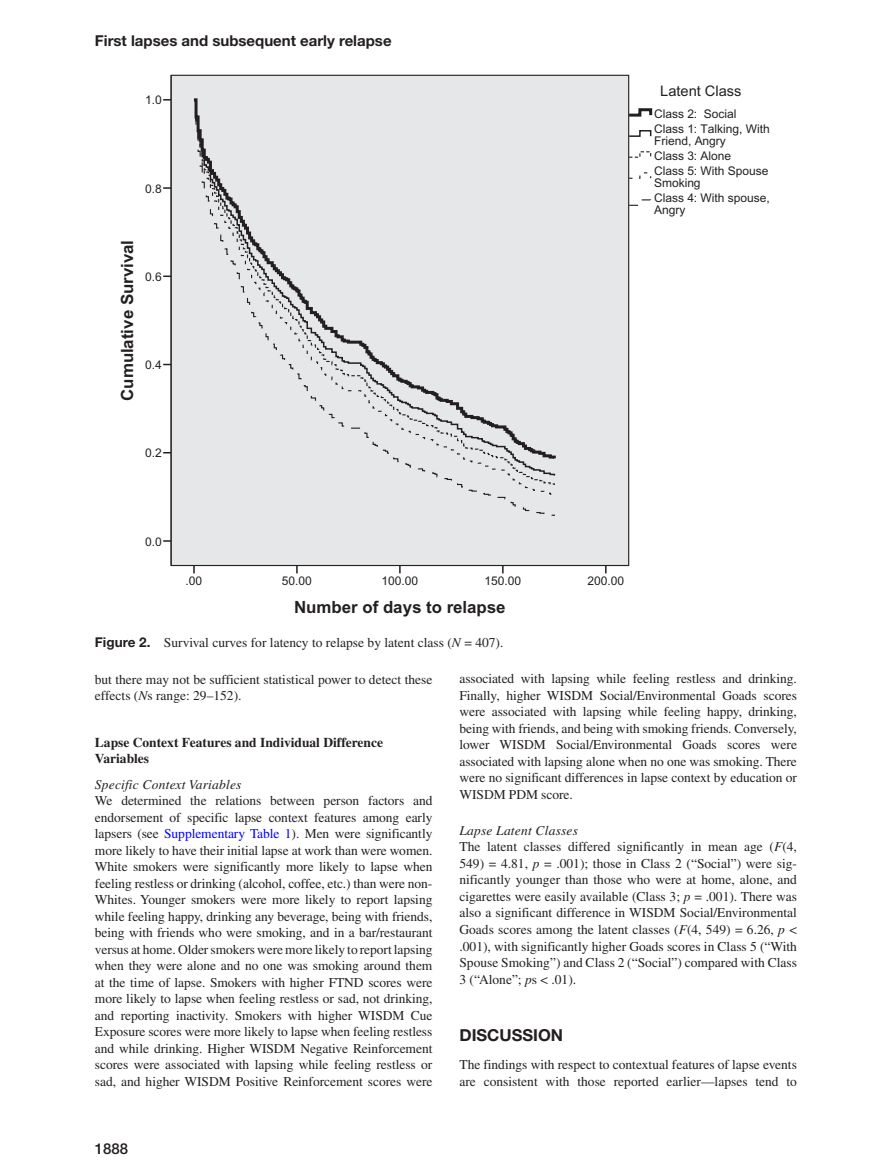
<style>
.page{position:relative;width:893px;height:1174px;background:#fff}
.page>*{position:absolute;margin:0;border:0;box-sizing:border-box;transform-origin:0 0}
.t1{font:700 16.8px "Arial";color:#231f20}
.t2{font:700 16.5px "Helvetica Neue LT Std";color:#231f20}
.t3{font:700 15px "Helvetica Neue LT Std";color:#231f20}
.t4{font:500 15px "Helvetica Neue LT Std";color:#231f20}
.t5{font:14.55px "Arial";color:#231f20}
.t6{font:13.5px/16.5px "Times LT Std";color:#231f20}
.t7{font:700 13.5px/16.5px "Times LT Std";color:#231f20}
.t8{font:italic 13.5px "Times LT Std";letter-spacing:.015em;color:#231f20}
.t9{font:12px/12px "Arial";color:#231f20}
.s1{font-family:"Helvetica Neue LT Std";font-weight:700}
.s2{font-style:italic}
.s3{color:#00f}
</style>
<div class="page">
<div style="left:171px;top:75px;width:458px;height:490px;background:#e6e7e9"></div>
<svg style="left:193px;top:566px;width:2px;height:7px"></svg>
<svg style="left:296px;top:566px;width:2px;height:7px"></svg>
<svg style="left:399px;top:566px;width:2px;height:7px"></svg>
<svg style="left:502px;top:566px;width:2px;height:7px"></svg>
<svg style="left:605px;top:566px;width:2px;height:7px"></svg>
<svg style="left:163px;top:540px;width:8px;height:2px"></svg>
<svg style="left:163px;top:275px;width:8px;height:2px"></svg>
<svg style="left:163px;top:187px;width:8px;height:2px"></svg>
<svg style="left:163px;top:99px;width:8px;height:2px"></svg>
<svg style="left:193px;top:99px;width:362px;height:417px"></svg>
<svg style="left:628px;top:107px;width:25px;height:11px"></svg>
<svg style="left:628px;top:129px;width:24px;height:9px"></svg>
<svg style="left:628px;top:151px;width:24px;height:7px"></svg>
<svg style="left:628px;top:172px;width:24px;height:7px"></svg>
<svg style="left:628px;top:199px;width:24px;height:7px"></svg>
<p class="t3" style="left:95px;top:31px;width:298px">First lapses and subsequent early relapse</p>
<p class="t9" style="left:145px;top:94px;width:18px">1.0</p>
<p class="t9" style="left:145px;top:182px;width:18px">0.8</p>
<p class="t1" style="left:117px;top:401px;width:162px;rotate:-90deg">Cumulative Survival</p>
<p class="t9" style="left:145px;top:271px;width:18px">0.6</p>
<p class="t9" style="left:145px;top:359px;width:18px">0.4</p>
<p class="t9" style="left:145px;top:447px;width:18px">0.2</p>
<p class="t5" style="left:660px;top:82px;width:83px">Latent Class</p>
<p class="t9" style="left:654px;top:108px;width:84px">Class 2: Social</p>
<p class="t9" style="left:654px;top:123px;width:117px">Class 1: Talking, With<br>Friend, Angry</p>
<p class="t9" style="left:654px;top:150px;width:79px">Class 3: Alone</p>
<p class="t9" style="left:654px;top:165px;width:116px">Class 5: With Spouse<br>Smoking</p>
<p class="t9" style="left:654px;top:192px;width:117px">Class 4: With spouse,<br>Angry</p>
<p class="t9" style="left:145px;top:535px;width:18px">0.0</p>
<p class="t9" style="left:186px;top:575px;width:18px">.00</p>
<p class="t9" style="left:282px;top:575px;width:31px">50.00</p>
<p class="t9" style="left:382px;top:575px;width:38px">100.00</p>
<p class="t9" style="left:485px;top:575px;width:38px">150.00</p>
<p class="t9" style="left:587px;top:575px;width:38px">200.00</p>
<p class="t1" style="left:294px;top:597px;width:213px">Number of days to relapse</p>
<p class="t6" style="left:95px;top:634px;width:410px"><span class="s1">Figure 2.</span> Survival curves for latency to relapse by latent class (<span class="s2">N</span> = 407).</p>
<p class="t6" style="left:95px;top:670px;width:339px">but there may not be sufficient statistical power to detect these effects (<span class="s2">N</span>s range: 29–152).</p>
<p class="t7" style="left:95px;top:733px;width:290px">Lapse Context Features and Individual Difference<br>Variables</p>
<p class="t8" style="left:95px;top:776px;width:148px">Specific Context Variables</p>
<p class="t6" style="left:95px;top:792px;width:339px;text-align:justify">We determined the relations between person factors and endorsement of specific lapse context features among early lapsers (see <span class="s3">Supplementary Table 1</span>). Men were significantly more likely to have their initial lapse at work than were women.<br>White smokers were significantly more likely to lapse when feeling restless or drinking (alcohol, coffee, etc.) than were non-Whites. Younger smokers were more likely to report lapsing while feeling happy, drinking any beverage, being with friends, being with friends who were smoking, and in a bar/restaurant versus at home. Older smokers were more likely to report lapsing when they were alone and no one was smoking around them at the time of lapse. Smokers with higher FTND scores were more likely to lapse when feeling restless or sad, not drinking, and reporting inactivity. Smokers with higher WISDM Cue Exposure scores were more likely to lapse when feeling restless and while drinking. Higher WISDM Negative Reinforcement scores were associated with lapsing while feeling restless or sad, and higher WISDM Positive Reinforcement scores were</p>
<p class="t4" style="left:95px;top:1139px;width:35px">1888</p>
<p class="t6" style="left:459px;top:670px;width:339px;text-align:justify">associated with lapsing while feeling restless and drinking.<br>Finally, higher WISDM Social/Environmental Goads scores were associated with lapsing while feeling happy, drinking, being with friends, and being with smoking friends. Conversely, lower WISDM Social/Environmental Goads scores were associated with lapsing alone when no one was smoking. There were no significant differences in lapse context by education or WISDM PDM score.</p>
<p class="t6" style="left:459px;top:822px;width:339px"><span class="s2">Lapse Latent Classes<br></span>The latent classes differed significantly in mean age (<span class="s2">F</span>(4, 549) = 4.81, <span class="s2">p</span> = .001); those in Class 2 (“Social”) were sig&shy;nificantly younger than those who were at home, alone, and cigarettes were easily available (Class 3; <span class="s2">p</span> = .001). There was also a significant difference in WISDM Social/Environmental Goads scores among the latent classes (<span class="s2">F</span>(4, 549) = 6.26, <span class="s2">p</span> &lt; .001), with significantly higher Goads scores in Class 5 (“With Spouse Smoking”) and Class 2 (“Social”) compared with Class 3 (“Alone”; <span class="s2">p</span>s &lt; .01).</p>
<p class="t2" style="left:459px;top:1024px;width:105px">Discussion</p>
<p class="t6" style="left:459px;top:1056px;width:339px">The findings with respect to contextual features of lapse events are consistent with those reported earlier—lapses tend to</p>
</div>
